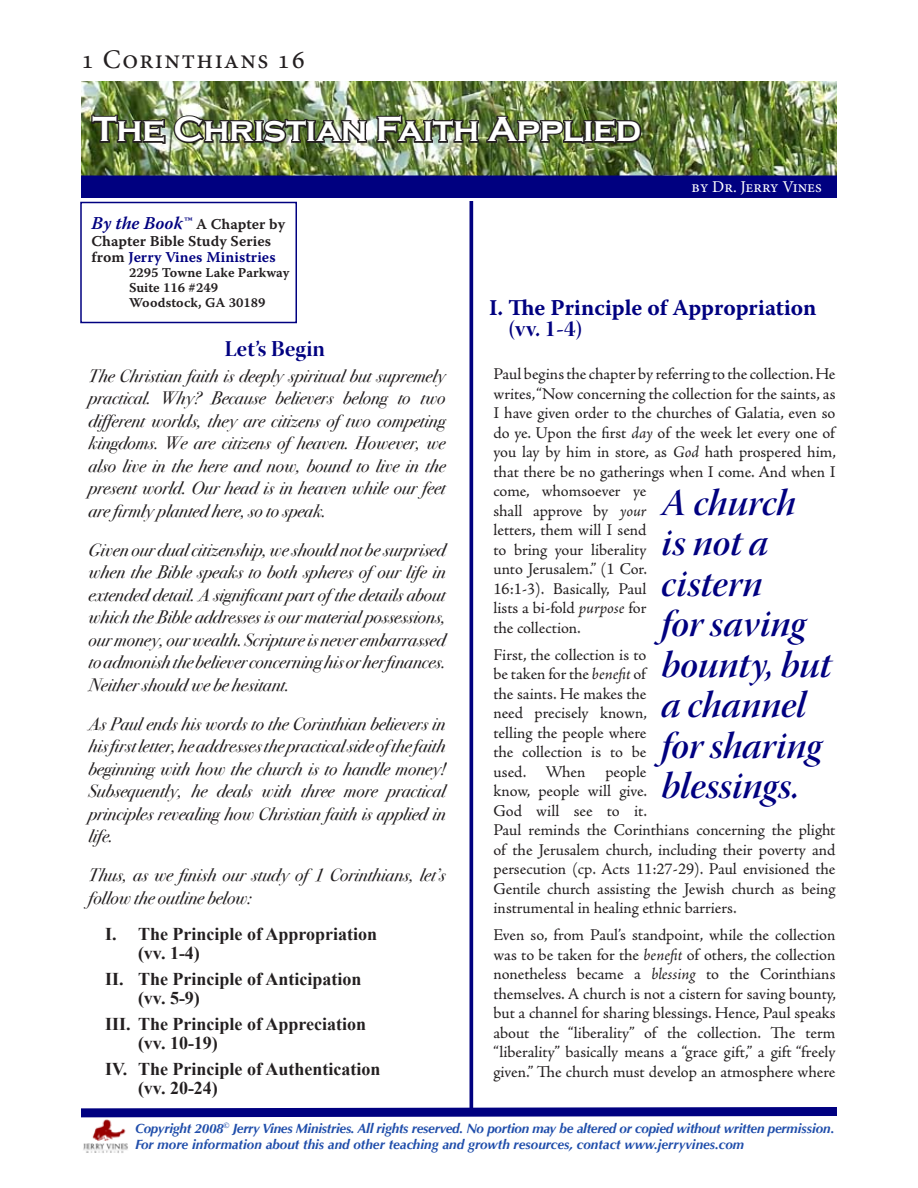
<style>
.page{position:relative;width:918px;height:1188px;background:#fff}
.page>*{position:absolute;margin:0;border:0;box-sizing:border-box;transform-origin:0 0}
.t1{font:37.5px/40.5px "Warnock Pro Semibold It Disp";color:#000080}
.t2{font:700 36px "Copperplate Gothic";letter-spacing:-.01em;color:#fff}
.t3{font:27px "Minion Pro";letter-spacing:.05em;color:#231f20}
.t4{font:700 22.5px "Warnock Pro";color:#000080}
.t5{font:22.5px "Warnock Pro Bold Disp";letter-spacing:.005em;color:#000080}
.t6{font:18px/22.5px "Bodoni Svty Two ITCTT Book Ita";color:#231f20;text-align:justify}
.t7{font:700 18px/19.5px "Times New Roman";color:#231f20}
.t8{font:italic 600 18px "Warnock Pro";color:#000080}
.t9{font:16.5px/19.5px "Adobe Jenson Pro";letter-spacing:-.005em;color:#231f20}
.t10{font:16.5px "Minion Pro";color:#fff}
.t11{font:15px/16.5px "Warnock Pro Semibold Capt";color:#231f20}
.t12{font:italic 700 13.5px/16.2px "Optima";letter-spacing:-.02em;color:#204eab}
.t13{font:13.5px/15px "Warnock Pro Semibold Capt";color:#231f20}
.s1{font-family:"Warnock Pro Semibold Capt";font-weight:400;font-style:normal;font-size:15px;color:#231f20}
.s2{color:#000080}
.s3{font-style:italic}
</style>
<div class="page">
<div style="left:80px;top:202px;width:217px;height:121px;border:2px solid #000080"></div>
<img style="left:81px;top:81px;width:756px;height:95px">
<div style="left:81px;top:176px;width:756px;height:22px;background:#000080"></div>
<div style="left:470px;top:201px;width:3px;height:915px;border:3px solid #000080"></div>
<img style="left:83px;top:1122px;width:45px;height:31px">
<svg style="left:81px;top:1102px;width:756px;height:20px"></svg>
<img style="left:89px;top:113px;width:554px;height:33px">
<h3 class="t3" style="left:81px;top:41px;width:225px">1 Corinthians 16</h3>
<h2 class="t2" style="left:93px;top:109px;width:550px">The Christian Faith Applied</h2>
<p class="t10" style="left:692px;top:176px;width:132px">by Dr. Jerry Vines</p>
<p class="t8" style="left:92px;top:212px;width:195px">By the Book™ <span class="s1">A Chapter by</span></p>
<p class="t11" style="left:92px;top:232px;width:186px">Chapter Bible Study Series from <span class="s2">Jerry Vines Ministries</span></p>
<p class="t13" style="left:129px;top:265px;width:162px">2295 Towne Lake Parkway<br>Suite 116 #249<br>Woodstock, GA 30189</p>
<h3 class="t5" style="left:225px;top:335px;width:102px">Let’s Begin</h3>
<p class="t6" style="left:88px;top:363px;width:359px">The Christian faith is deeply spiritual but supremely practical. Why? Because believers belong to two different worlds, they are citizens of two competing kingdoms. We are citizens of heaven. However, we also live in the here and now, bound to live in the present world. Our head is in heaven while our feet are firmly planted here, so to speak.</p>
<p class="t6" style="left:88px;top:537px;width:359px">Given our dual citizenship, we should not be surprised when the Bible speaks to both spheres of our life in extended detail. A significant part of the details about which the Bible addresses is our material possessions, our money, our wealth. Scripture is never embarrassed to admonish the believer concerning his or her finances.<br>Neither should we be hesitant.</p>
<p class="t6" style="left:88px;top:711px;width:359px">As Paul ends his words to the Corinthian believers in his first letter, he addresses the practical side of the faith beginning with how the church is to handle money!<br>Subsequently, he deals with three more practical principles revealing how Christian faith is applied in life.</p>
<p class="t6" style="left:88px;top:863px;width:358px">Thus, as we finish our study of 1 Corinthians, let’s follow the outline below:</p>
<p class="t7" style="left:138px;top:924px;width:241px;text-indent:-33px">I. The Principle of Appropriation (vv. 1-4)</p>
<p class="t7" style="left:138px;top:969px;width:225px;text-indent:-33px">II. The Principle of Anticipation (vv. 5-9)</p>
<p class="t7" style="left:138px;top:1014px;width:230px;text-indent:-33px">III. The Principle of Appreciation (vv. 10-19)</p>
<p class="t7" style="left:138px;top:1059px;width:244px;text-indent:-33px">IV. The Principle of Authentication (vv. 20-24)</p>
<h3 class="t4" style="left:489px;top:295px;width:329px">I. The Principle of Appropriation</h3>
<h3 class="t5" style="left:508px;top:316px;width:76px">(vv. 1-4)</h3>
<p class="t9" style="left:494px;top:365px;width:344px">Paul begins the chapter by referring to the collection. He writes, “Now concerning the collection for the saints, as I have given order to the churches of Galatia, even so do ye. Upon the first <span class="s3">day</span> of the week let every one of you lay by him in store, as <span class="s3">God</span> hath prospered him, that there be no gatherings when I come. And when I come, whomsoever ye<br>shall approve by <span class="s3">your<br></span>letters, them will I send<br>to bring your liberality<br>unto Jerusalem.” (1 Cor.<br>16:1-3). Basically, Paul<br>lists a bi-fold <span class="s3">purpose</span> for<br>the collection.</p>
<p class="t9" style="left:494px;top:645px;width:344px">First, the collection is to<br>be taken for the <span class="s3">benefit</span> of<br>the saints. He makes the<br>need precisely known,<br>telling the people where<br>the collection is to be<br>used. When people<br>know, people will give.<br>God will see to it.<br>Paul reminds the Corinthians concerning the plight of the Jerusalem church, including their poverty and persecution (cp. Acts 11:27-29). Paul envisioned the<br>Gentile church assisting the Jewish church as being instrumental in healing ethnic barriers.</p>
<p class="t9" style="left:494px;top:926px;width:344px;text-align:justify">Even so, from Paul’s standpoint, while the collection was to be taken for the <span class="s3">benefit</span> of others, the collection nonetheless became a <span class="s3">blessing</span> to the Corinthians themselves. A church is not a cistern for saving bounty, but a channel for sharing blessings. Hence, Paul speaks about the “liberality” of the collection. The term “liberality” basically means a “grace gift,” a gift “freely given.” The church must develop an atmosphere where</p>
<h1 class="t1" style="left:662px;top:482px;width:171px">A church<br>is not a cistern<br>for saving bounty, but a channel for sharing blessings.</h1>
<p class="t12" style="left:135px;top:1120px;width:701px">Copyright 2008<sup>©</sup> Jerry Vines Ministries. All rights reserved. No portion may be altered or copied without written permission.<br>For more information about this and other teaching and growth resources, contact www.jerryvines.com</p>
</div>
